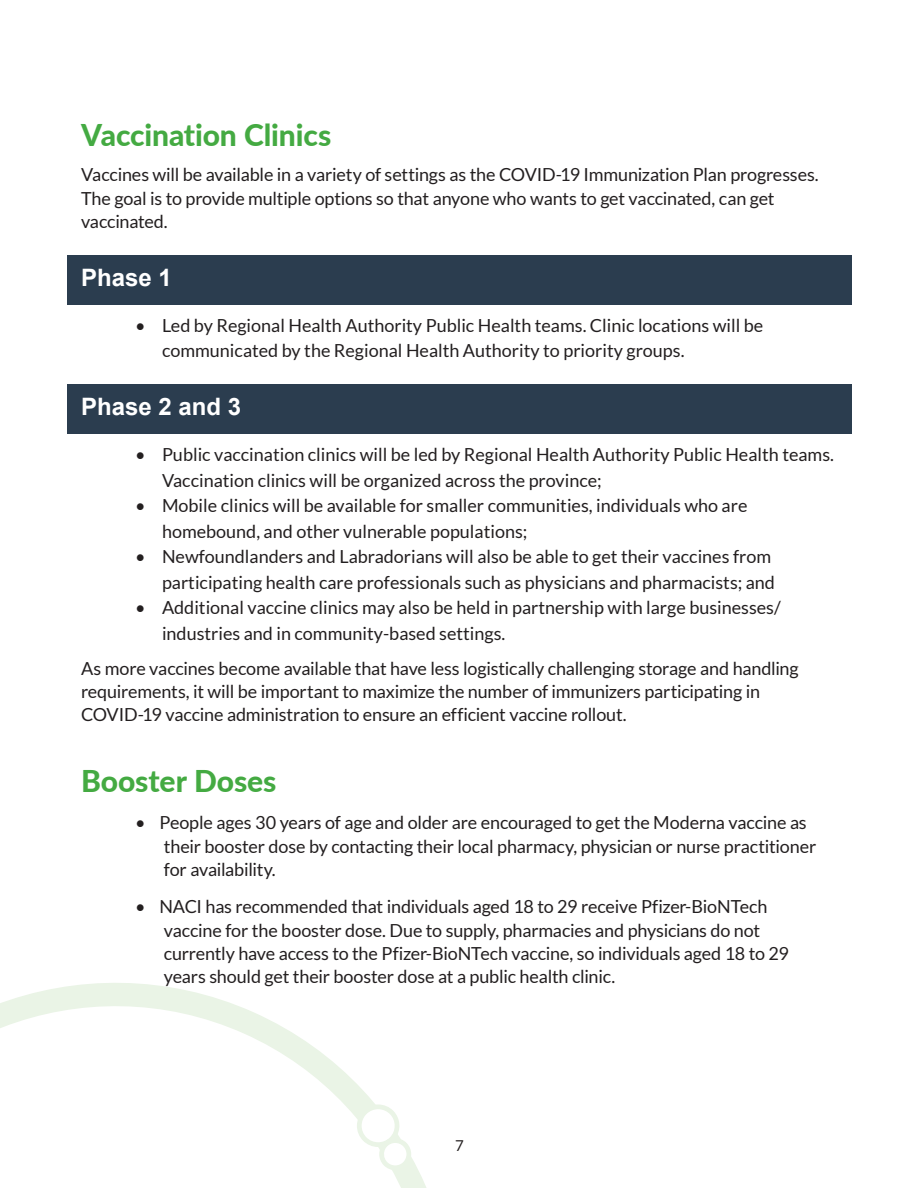
<style>
.page{position:relative;width:918px;height:1188px;background:#fff}
.page>*{position:absolute;margin:0;border:0;box-sizing:border-box;transform-origin:0 0}
.Heading_1{font:800 30px "Lato";letter-spacing:-.005em;color:#44aa42}
.Heading_2{font:700 24px "Arial";color:#fff}
.Text{font:18px/23.2px "Lato";color:#231f20}
.Text-2{font:15px "Lato";color:#231f20}
</style>
<div class="page">
<svg style="left:0;top:983px;width:426px;height:205px"></svg>
<svg style="left:355px;top:1103px;width:57px;height:70px"></svg>
<div style="left:68px;top:255px;width:784px;height:50px;background:#2b3d4f"></div>
<div style="left:68px;top:385px;width:784px;height:49px;background:#2b3d4f"></div>
<p class="Heading_1" style="left:81px;top:113px;width:252px">Vaccination Clinics</p>
<p class="Text" style="left:81px;top:163px;width:739px">Vaccines will be available in a variety of settings as the COVID-19 Immunization Plan progresses.<br>The goal is to provide multiple options so that anyone who wants to get vaccinated, can get vaccinated.</p>
<p class="Heading_2" style="left:81px;top:262px;width:92px">Phase 1</p>
<p class="Text" style="left:162px;top:312px;width:603px;line-height:25.5px;text-indent:-27px">• Led by Regional Health Authority Public Health teams. Clinic locations will be communicated by the Regional Health Authority to priority groups.</p>
<p class="Heading_2" style="left:81px;top:391px;width:162px">Phase 2 and 3</p>
<p class="Text" style="left:162px;top:442px;width:674px;line-height:25.5px;text-indent:-27px">• Public vaccination clinics will be led by Regional Health Authority Public Health teams.<br>Vaccination clinics will be organized across the province;</p>
<p class="Text" style="left:162px;top:493px;width:587px;line-height:25.5px;text-indent:-27px">• Mobile clinics will be available for smaller communities, individuals who are homebound, and other vulnerable populations;</p>
<p class="Text" style="left:135px;top:544px;width:642px;line-height:25.5px;text-align:right">• Newfoundlanders and Labradorians will also be able to get their vaccines from participating health care professionals such as physicians and pharmacists; and</p>
<p class="Text" style="left:162px;top:595px;width:620px;line-height:25.5px;text-indent:-27px">• Additional vaccine clinics may also be held in partnership with large businesses/ industries and in community-based settings.</p>
<p class="Text" style="left:81px;top:657px;width:719px">As more vaccines become available that have less logistically challenging storage and handling requirements, it will be important to maximize the number of immunizers participating in<br>COVID-19 vaccine administration to ensure an efficient vaccine rollout.</p>
<p class="Heading_1" style="left:81px;top:759px;width:197px">Booster Doses</p>
<p class="Text" style="left:164px;top:811px;width:654px;text-indent:-29px">• People ages 30 years of age and older are encouraged to get the Moderna vaccine as their booster dose by contacting their local pharmacy, physician or nurse practitioner for availability.</p>
<p class="Text" style="left:164px;top:895px;width:627px;text-indent:-29px">• NACI has recommended that individuals aged 18 to 29 receive Pfizer-BioNTech vaccine for the booster dose. Due to supply, pharmacies and physicians do not currently have access to the Pfizer-BioNTech vaccine, so individuals aged 18 to 29 years should get their booster dose at a public health clinic.</p>
<p class="Text-2" style="left:455px;top:1138px;width:10px">7</p>
</div>
